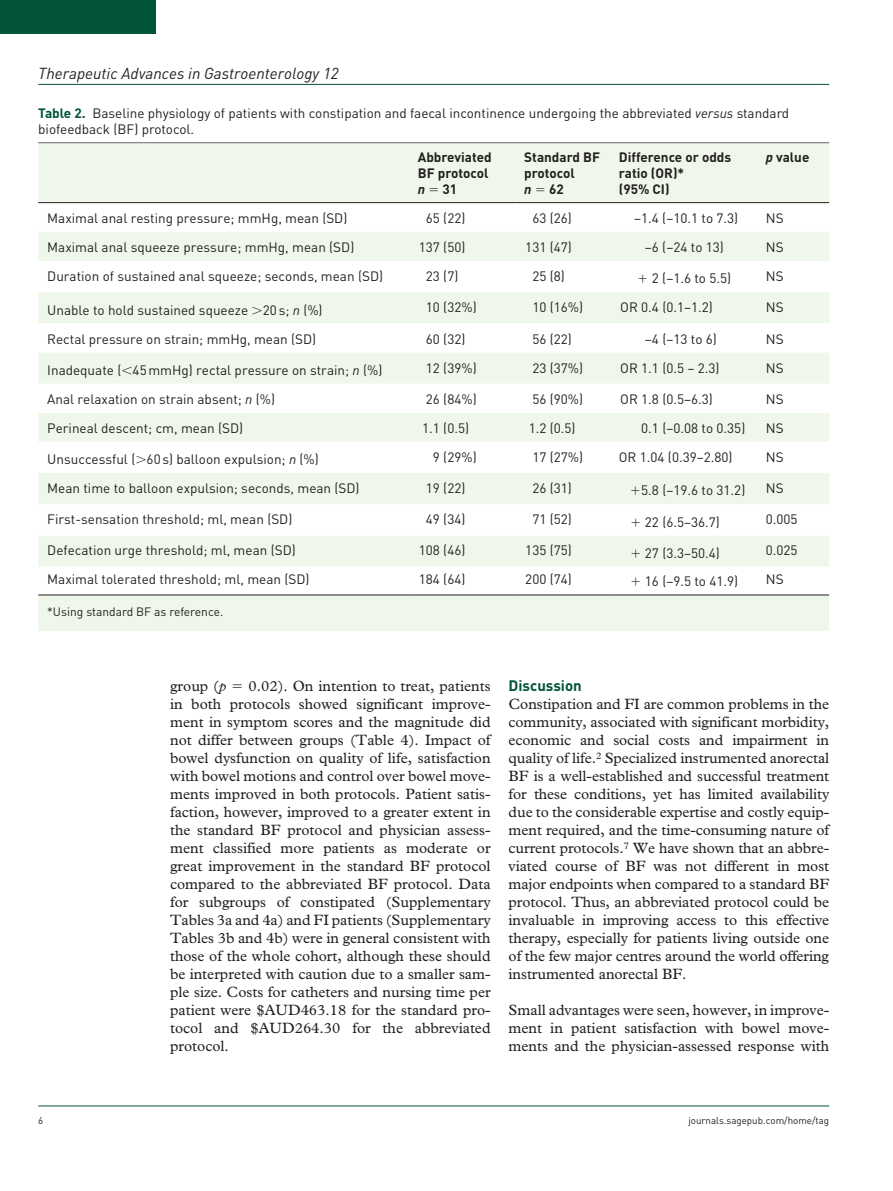
<style>
.page{position:relative;width:893px;height:1191px;background:#fff}
.page>*{position:absolute;margin:0;border:0;box-sizing:border-box;transform-origin:0 0}
.t1{font:italic 15.75px "DIN";color:#231f20}
.t2{font:15px/18px "Plantin Std";color:#231f20;text-align:justify}
.t3{font:700 15px "DIN";color:#015436}
.t4{font:13.5px/15.8px "DIN";color:#231f20}
.t5{font:700 13.5px/15.8px "DIN";color:#231f20}
.t6{font:italic 700 13.5px "DIN";color:#231f20}
.t7{font:12px "DIN";color:#231f20}
.t8{font:9.75px "DIN";color:#231f20}
.s1{font-weight:700;color:#015436}
.s2{font-style:italic}
</style>
<div class="page">
<hr style="left:38px;top:84px;width:791px;height:1px;background:#015436">
<hr style="left:38px;top:1105px;width:791px;height:1px;background:#015436">
<div style="left:0;top:0;width:155px;height:34px;background:#015436"></div>
<div style="left:38px;top:595px;width:791px;height:35px;background:#eff7ea"></div>
<div style="left:38px;top:143px;width:791px;height:59px;background:#eff7ea"></div>
<svg style="left:38px;top:203px;width:791px;height:364px"></svg>
<hr style="left:38px;top:202px;width:371px;height:1px;background:#231f20">
<hr style="left:409px;top:202px;width:106px;height:1px;background:#231f20">
<hr style="left:515px;top:202px;width:95px;height:1px;background:#231f20">
<hr style="left:610px;top:202px;width:147px;height:1px;background:#231f20">
<hr style="left:757px;top:202px;width:72px;height:1px;background:#231f20">
<hr style="left:38px;top:594px;width:371px;height:1px;background:#231f20">
<hr style="left:409px;top:594px;width:106px;height:1px;background:#231f20">
<hr style="left:515px;top:594px;width:95px;height:1px;background:#231f20">
<hr style="left:610px;top:594px;width:147px;height:1px;background:#231f20">
<hr style="left:757px;top:594px;width:72px;height:1px;background:#231f20">
<svg style="left:430px;top:188px;width:8px;height:3px"></svg>
<svg style="left:536px;top:188px;width:8px;height:3px"></svg>
<svg style="left:639px;top:275px;width:8px;height:8px"></svg>
<svg style="left:253px;top:306px;width:9px;height:8px"></svg>
<svg style="left:122px;top:366px;width:9px;height:8px"></svg>
<svg style="left:137px;top:456px;width:8px;height:7px"></svg>
<svg style="left:632px;top:487px;width:8px;height:8px"></svg>
<svg style="left:632px;top:518px;width:8px;height:8px"></svg>
<svg style="left:632px;top:549px;width:8px;height:8px"></svg>
<p class="t1" style="left:38px;top:63px;width:302px">Therapeutic Advances in Gastroenterology 12</p>
<p class="t4" style="left:38px;top:105px;width:752px"><span class="s1">Table 2.</span> Baseline physiology of patients with constipation and faecal incontinence undergoing the abbreviated <span class="s2">versus</span> standard biofeedback (BF) protocol.</p>
<p class="t5" style="left:418px;top:149px;width:75px">Abbreviated<br>BF protocol</p>
<p class="t6" style="left:418px;top:180px;width:9px">n</p>
<p class="t5" style="left:443px;top:180px;width:16px">31</p>
<p class="t5" style="left:619px;top:149px;width:114px">Difference or odds ratio (OR)*<br>(95% CI)</p>
<p class="t5" style="left:766px;top:149px;width:45px"><span class="s2">p</span> value</p>
<p class="t5" style="left:524px;top:149px;width:77px">Standard BF protocol</p>
<p class="t6" style="left:524px;top:180px;width:9px">n</p>
<p class="t5" style="left:549px;top:180px;width:16px">62</p>
<p class="t4" style="left:47px;top:210px;width:302px">Maximal anal resting pressure; mmHg, mean (SD)</p>
<p class="t4" style="left:426px;top:210px;width:41px">65 (22)</p>
<p class="t4" style="left:532px;top:210px;width:41px">63 (26)</p>
<p class="t4" style="left:634px;top:210px;width:106px">−1.4 (−10.1 to 7.3)</p>
<p class="t4" style="left:766px;top:210px;width:19px">NS</p>
<p class="t4" style="left:47px;top:239px;width:309px">Maximal anal squeeze pressure; mmHg, mean (SD)</p>
<p class="t4" style="left:419px;top:239px;width:48px">137 (50)</p>
<p class="t4" style="left:525px;top:239px;width:48px">131 (47)</p>
<p class="t4" style="left:645px;top:239px;width:81px">−6 (−24 to 13)</p>
<p class="t4" style="left:766px;top:239px;width:19px">NS</p>
<p class="t4" style="left:47px;top:268px;width:337px">Duration of sustained anal squeeze; seconds, mean (SD)</p>
<p class="t4" style="left:426px;top:268px;width:34px">23 (7)</p>
<p class="t4" style="left:532px;top:268px;width:34px">25 (8)</p>
<p class="t4" style="left:652px;top:270px;width:81px">2 (−1.6 to 5.5)</p>
<p class="t4" style="left:766px;top:268px;width:19px">NS</p>
<p class="t4" style="left:47px;top:301px;width:277px">Unable to hold sustained squeeze 20s; <span class="s2">n</span> (%)</p>
<p class="t4" style="left:426px;top:299px;width:52px">10 (32%)</p>
<p class="t4" style="left:532px;top:299px;width:52px">10 (16%)</p>
<p class="t4" style="left:620px;top:299px;width:94px">OR 0.4 (0.1–1.2)</p>
<p class="t4" style="left:766px;top:299px;width:19px">NS</p>
<p class="t4" style="left:47px;top:330px;width:270px">Rectal pressure on strain; mmHg, mean (SD)</p>
<p class="t4" style="left:426px;top:330px;width:41px">60 (32)</p>
<p class="t4" style="left:532px;top:330px;width:41px">56 (22)</p>
<p class="t4" style="left:645px;top:330px;width:74px">−4 (−13 to 6)</p>
<p class="t4" style="left:766px;top:330px;width:19px">NS</p>
<p class="t4" style="left:47px;top:362px;width:337px">Inadequate ( 45mmHg) rectal pressure on strain; <span class="s2">n</span> (%)</p>
<p class="t4" style="left:426px;top:359px;width:52px">12 (39%)</p>
<p class="t4" style="left:532px;top:359px;width:52px">23 (37%)</p>
<p class="t4" style="left:620px;top:359px;width:101px">OR 1.1 (0.5 – 2.3)</p>
<p class="t4" style="left:766px;top:359px;width:19px">NS</p>
<p class="t4" style="left:47px;top:391px;width:229px">Anal relaxation on strain absent; <span class="s2">n</span> (%)</p>
<p class="t4" style="left:426px;top:391px;width:52px">26 (84%)</p>
<p class="t4" style="left:532px;top:391px;width:52px">56 (90%)</p>
<p class="t4" style="left:620px;top:391px;width:94px">OR 1.8 (0.5–6.3)</p>
<p class="t4" style="left:766px;top:391px;width:19px">NS</p>
<p class="t4" style="left:47px;top:420px;width:197px">Perineal descent; cm, mean (SD)</p>
<p class="t4" style="left:422px;top:420px;width:48px">1.1 (0.5)</p>
<p class="t4" style="left:529px;top:420px;width:48px">1.2 (0.5)</p>
<p class="t4" style="left:641px;top:420px;width:106px">0.1 (−0.08 to 0.35)</p>
<p class="t4" style="left:766px;top:420px;width:19px">NS</p>
<p class="t4" style="left:47px;top:451px;width:273px">Unsuccessful ( 60s) balloon expulsion; <span class="s2">n</span> (%)</p>
<p class="t4" style="left:433px;top:449px;width:45px">9 (29%)</p>
<p class="t4" style="left:532px;top:449px;width:52px">17 (27%)</p>
<p class="t4" style="left:619px;top:449px;width:115px">OR 1.04 (0.39–2.80)</p>
<p class="t4" style="left:766px;top:449px;width:19px">NS</p>
<p class="t4" style="left:47px;top:480px;width:314px">Mean time to balloon expulsion; seconds, mean (SD)</p>
<p class="t4" style="left:426px;top:480px;width:41px">19 (22)</p>
<p class="t4" style="left:532px;top:480px;width:41px">26 (31)</p>
<p class="t4" style="left:641px;top:482px;width:106px">5.8 (−19.6 to 31.2)</p>
<p class="t4" style="left:766px;top:480px;width:19px">NS</p>
<p class="t4" style="left:47px;top:511px;width:247px">First-sensation threshold; ml, mean (SD)</p>
<p class="t4" style="left:426px;top:511px;width:41px">49 (34)</p>
<p class="t4" style="left:532px;top:511px;width:41px">71 (52)</p>
<p class="t4" style="left:645px;top:513px;width:77px">22 (6.5–36.7)</p>
<p class="t4" style="left:766px;top:511px;width:33px">0.005</p>
<p class="t4" style="left:47px;top:542px;width:250px">Defecation urge threshold; ml, mean (SD)</p>
<p class="t4" style="left:419px;top:542px;width:48px">108 (46)</p>
<p class="t4" style="left:525px;top:542px;width:48px">135 (75)</p>
<p class="t4" style="left:645px;top:545px;width:77px">27 (3.3–50.4)</p>
<p class="t4" style="left:766px;top:542px;width:33px">0.025</p>
<p class="t4" style="left:47px;top:571px;width:264px">Maximal tolerated threshold; ml, mean (SD)</p>
<p class="t4" style="left:419px;top:571px;width:48px">184 (64)</p>
<p class="t4" style="left:525px;top:571px;width:48px">200 (74)</p>
<p class="t4" style="left:645px;top:573px;width:95px">16 (−9.5 to 41.9)</p>
<p class="t4" style="left:766px;top:571px;width:19px">NS</p>
<p class="t7" style="left:47px;top:604px;width:178px">*Using standard BF as reference.</p>
<p class="t2" style="left:170px;top:677px;width:322px;text-indent:78px">0.02). On intention to treat, patients in both protocols showed significant improve&shy;ment in symptom scores and the magnitude did not differ between groups (Table 4). Impact of bowel dysfunction on quality of life, satisfaction with bowel motions and control over bowel move&shy;ments improved in both protocols. Patient satis&shy;faction, however, improved to a greater extent in the standard BF protocol and physician assess&shy;ment classified more patients as moderate or great improvement in the standard BF protocol compared to the abbreviated BF protocol. Data for subgroups of constipated (Supplementary Tables 3a and 4a) and FI patients (Supplementary Tables 3b and 4b) were in general consistent with those of the whole cohort, although these should be interpreted with caution due to a smaller sam&shy;ple size. Costs for catheters and nursing time per patient were $AUD463.18 for the standard pro&shy;tocol and $AUD264.30 for the abbreviated protocol.</p>
<p class="t3" style="left:509px;top:676px;width:75px">Discussion</p>
<p class="t2" style="left:170px;top:677px;width:58px">group (<span class="s2">p</span></p>
<p class="t2" style="left:509px;top:695px;width:322px">Constipation and FI are common problems in the community, associated with significant morbidity, economic and social costs and impairment in quality of life.<sup>2</sup> Specialized instrumented anorectal BF is a well-established and successful treatment for these conditions, yet has limited availability due to the considerable expertise and costly equip&shy;ment required, and the time-consuming nature of current protocols.<sup>7</sup> We have shown that an abbre&shy;viated course of BF was not different in most major endpoints when compared to a standard BF protocol. Thus, an abbreviated protocol could be invaluable in improving access to this effective therapy, especially for patients living outside one of the few major centres around the world offering instrumented anorectal BF.</p>
<p class="t2" style="left:509px;top:1001px;width:322px">Small advantages were seen, however, in improve&shy;ment in patient satisfaction with bowel move&shy;ments and the physician-assessed response with</p>
<p class="t8" style="left:38px;top:1114px;width:7px">6</p>
<p class="t8" style="left:688px;top:1114px;width:142px">journals.sagepub.com/home/tag</p>
</div>
